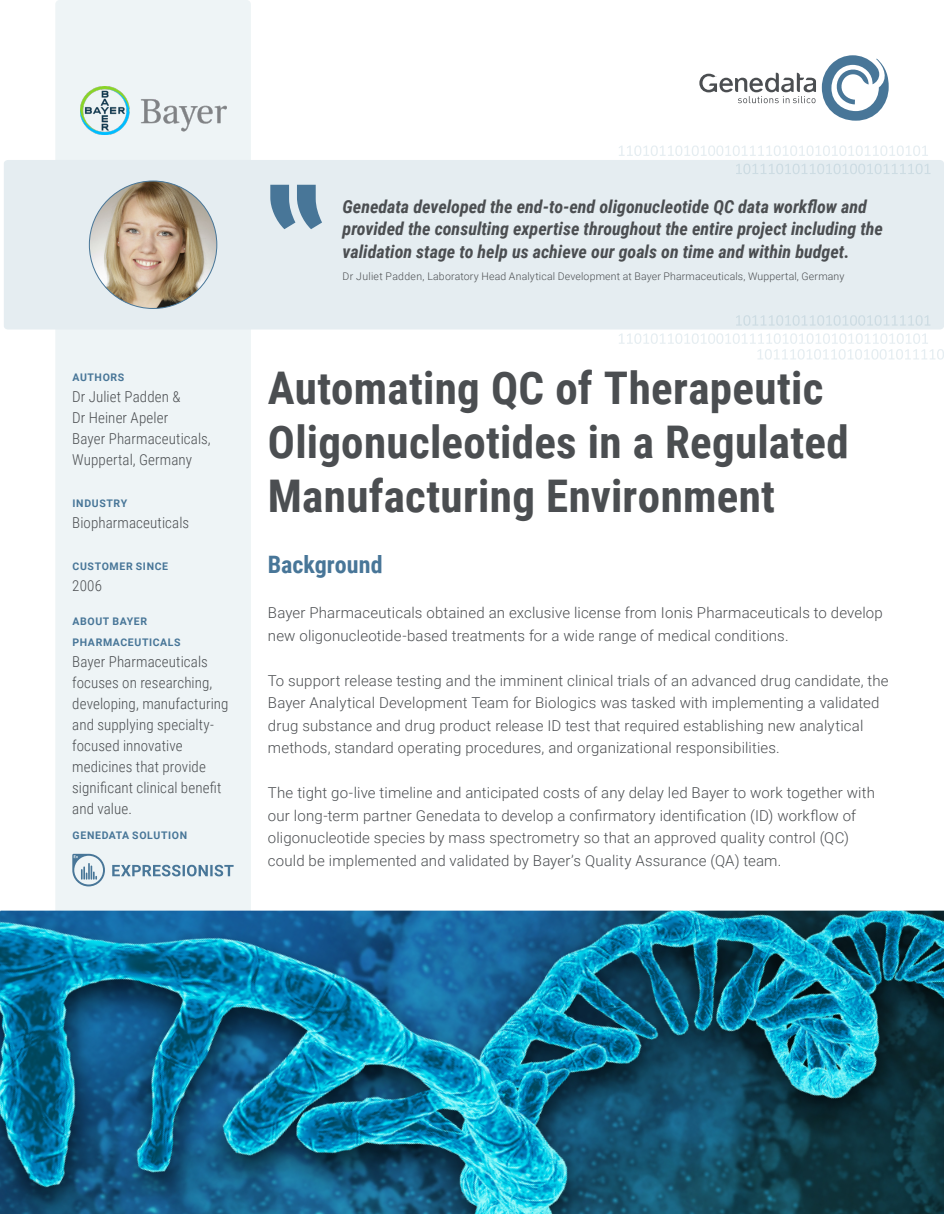
<style>
.page{position:relative;width:944px;height:1214px;background:#fff}
.page>*{position:absolute;margin:0;border:0;box-sizing:border-box;transform-origin:0 0}
._01_AppNote_CaseStud{font:700 45px/54px "Roboto Condensed";letter-spacing:.005em;color:#4b4e51}
._03_Subline_H2{font:700 24px "Roboto Condensed";color:#487698}
.Case_Study_Cover_Quo{font:italic 700 18px/22.5px "Roboto Condensed";color:#4b4e51}
._04_Running_TXT{font:300 15px/22.5px "Roboto";letter-spacing:.01em;color:#4b4e51}
._02_blue_box_running{font:300 15px/21px "Roboto Condensed";letter-spacing:.005em;color:#4b4e51}
.Case_Study_Cover_Quo-2{font:300 10.5px "Roboto";letter-spacing:.02em;color:#4b4e51}
._01_blue_box_H1{font:700 10.5px/21px "Roboto";letter-spacing:.06em;color:#487698}
</style>
<div class="page">
<div style="left:55px;top:0;width:196px;height:1214px;background:#eef4f6;border-radius:4px"></div>
<svg style="left:699px;top:55px;width:189px;height:66px"></svg>
<div style="left:4px;top:160px;width:940px;height:169px;background:#e5edf1"></div>
<svg style="left:270px;top:185px;width:52px;height:44px;background:#7f9fb7"></svg>
<img style="left:80px;top:86px;width:146px;height:49px">
<img style="left:89px;top:181px;width:128px;height:127px;border-radius:64px">
<img style="left:0;top:910px;width:944px;height:304px">
<svg style="left:72px;top:853px;width:161px;height:33px"></svg>
<svg style="left:736px;top:164px;width:194px;height:10px;background:#dde7ec"></svg>
<svg style="left:619px;top:145px;width:309px;height:11px"></svg>
<svg style="left:619px;top:333px;width:325px;height:26px"></svg>
<svg style="left:736px;top:315px;width:194px;height:11px;background:#dde7ec"></svg>
<p class="_01_blue_box_H1" style="left:72px;top:366px;width:53px">AUTHORS</p>
<p class="_02_blue_box_running" style="left:72px;top:386px;width:140px">Dr Juliet Padden &amp;<br>Dr Heiner Apeler<br>Bayer Pharmaceuticals,<br>Wuppertal, Germany</p>
<p class="_01_blue_box_H1" style="left:72px;top:492px;width:56px">INDUSTRY</p>
<p class="_02_blue_box_running" style="left:72px;top:512px;width:118px">Biopharmaceuticals</p>
<p class="_01_blue_box_H1" style="left:72px;top:555px;width:97px">CUSTOMER SINCE</p>
<p class="_02_blue_box_running" style="left:72px;top:575px;width:31px">2006</p>
<p class="_01_blue_box_H1" style="left:72px;top:610px;width:110px">ABOUT BAYER<br>PHARMACEUTICALS</p>
<p class="_02_blue_box_running" style="left:72px;top:650px;width:137px">Bayer Pharmaceuticals</p>
<p class="_02_blue_box_running" style="left:72px;top:671px;width:142px">focuses on researching,</p>
<p class="_02_blue_box_running" style="left:72px;top:692px;width:158px">developing, manufacturing and supplying specialty&shy;focused innovative medicines that provide</p>
<p class="_02_blue_box_running" style="left:72px;top:776px;width:151px">significant clinical benefit</p>
<p class="_02_blue_box_running" style="left:72px;top:797px;width:61px">and value.</p>
<p class="_01_blue_box_H1" style="left:72px;top:824px;width:116px">GENEDATA SOLUTION</p>
<p class="Case_Study_Cover_Quo" style="left:342px;top:194px;width:542px">Genedata developed the end-to-end oligonucleotide QC data workflow and provided the consulting expertise throughout the entire project including the validation stage to help us achieve our goals on time and within budget.</p>
<p class="Case_Study_Cover_Quo-2" style="left:342px;top:269px;width:503px">Dr Juliet Padden, Laboratory Head Analytical Development at Bayer Pharmaceuticals, Wuppertal, Germany</p>
<p class="_01_AppNote_CaseStud" style="left:268px;top:359px;width:582px">Automating QC of Therapeutic<br>Oligonucleotides in a Regulated<br>Manufacturing Environment</p>
<p class="_03_Subline_H2" style="left:268px;top:547px;width:116px">Background</p>
<p class="_04_Running_TXT" style="left:268px;top:601px;width:616px">Bayer Pharmaceuticals obtained an exclusive license from Ionis Pharmaceuticals to develop new oligonucleotide-based treatments for a wide range of medical conditions.</p>
<p class="_04_Running_TXT" style="left:268px;top:668px;width:622px">To support release testing and the imminent clinical trials of an advanced drug candidate, the Bayer Analytical Development Team for Biologics was tasked with implementing a validated drug substance and drug product release ID test that required establishing new analytical methods, standard operating procedures, and organizational responsibilities.</p>
<p class="_04_Running_TXT" style="left:268px;top:781px;width:608px">The tight go-live timeline and anticipated costs of any delay led Bayer to work together with our long-term partner Genedata to develop a confirmatory identification (ID) workflow of oligonucleotide species by mass spectrometry so that an approved quality control (QC) could be implemented and validated by Bayer’s Quality Assurance (QA) team.</p>
</div>
